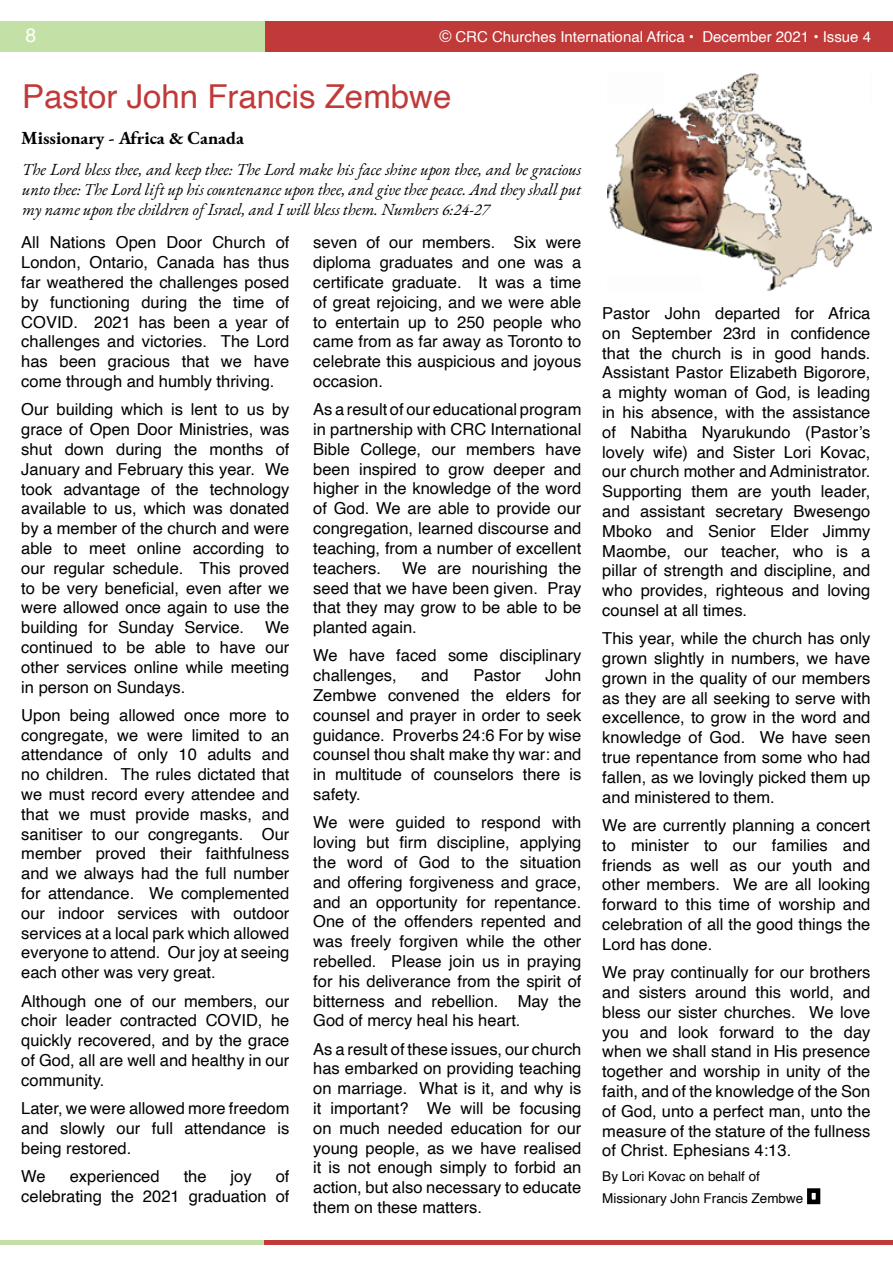
<style>
.page{position:relative;width:893px;height:1263px;background:#fff}
.page>*{position:absolute;margin:0;border:0;box-sizing:border-box;transform-origin:0 0}
.t1{font:33px "Helvetica";color:#c03a39}
.t2{font:19.5px "Helvetica";color:#fff}
.t3{font:18px "EB Garamond";color:#000}
.t4{font:16.5px/19.8px "Helvetica";color:#000;text-align:justify}
.t5{font:italic 16.5px/19.8px "EB Garamond";color:#000;text-align:justify}
.t6{font:15px "Helvetica";color:#fff}
.t7{font:13.5px/21.6px "Helvetica";color:#000}
.s1{font-size:16.5px}
.s2{font-size:18px}
</style>
<div class="page">
<div style="left:265px;top:21px;width:628px;height:30px;background:#c03a39"></div>
<div style="left:0;top:21px;width:265px;height:30px;background:#c3e0a6"></div>
<hr style="left:264px;top:1240px;width:629px;height:4px;background:#c03a39">
<hr style="left:0;top:1240px;width:264px;height:4px;background:#c3e0a6">
<img style="left:607px;top:73px;width:265px;height:217px">
<p class="t2" style="left:25px;top:20px;width:12px">8</p>
<p class="t6" style="left:439px;top:26px;width:433px"><span class="s1">©</span> CRC Churches International Africa • December 2021 • Issue 4</p>
<h1 class="t1" style="left:22px;top:71px;width:431px">Pastor John Francis Zembwe</h1>
<p class="t3" style="left:21px;top:126px;width:224px">Missionary - Africa &amp; Canada</p>
<p class="t5" style="left:22px;top:160px;width:561px">The Lord bless thee, and keep thee: The Lord make his face shine upon thee, and be gracious unto thee: The Lord lift up his countenance upon thee, and give thee peace. And they shall put my name upon the children of Israel, and I will bless them. Numbers 6:24-27</p>
<p class="t4" style="left:21px;top:233px;width:270px">All Nations Open Door Church of London, Ontario, Canada has thus far weathered the challenges posed by functioning during the time of COVID. 2021 has been a year of challenges and victories. The Lord has been gracious that we have come through and humbly thriving.</p>
<p class="t4" style="left:21px;top:400px;width:270px">Our building which is lent to us by grace of Open Door Ministries, was shut down during the months of January and February this year. We took advantage of the technology available to us, which was donated by a member of the church and were able to meet online according to our regular schedule. This proved to be very beneficial, even after we were allowed once again to use the building for Sunday Service.</p>
<p class="t4" style="left:21px;top:618px;width:270px;text-indent:244px">We continued to be able to have our other services online while meeting in person on Sundays.</p>
<p class="t4" style="left:21px;top:706px;width:270px">Upon being allowed once more to congregate, we were limited to an attendance of only 10 adults and no children. The rules dictated that we must record every attendee and that we must provide masks, and sanitiser to our congregants. Our member proved their faithfulness and we always had the full number for attendance. We complemented our indoor services with outdoor services at a local park which allowed everyone to attend. Our joy at seeing each other was very great.</p>
<p class="t4" style="left:21px;top:991px;width:270px">Although one of our members, our choir leader contracted COVID, he quickly recovered, and by the grace of God, all are well and healthy in our community.</p>
<p class="t4" style="left:21px;top:1099px;width:270px">Later, we were allowed more freedom and slowly our full attendance is being restored.</p>
<p class="t4" style="left:21px;top:1167px;width:26px">We</p>
<p class="t4" style="left:70px;top:1167px;width:91px">experienced</p>
<p class="t4" style="left:184px;top:1167px;width:24px">the</p>
<p class="t4" style="left:231px;top:1167px;width:23px">joy</p>
<p class="t4" style="left:21px;top:1167px;width:270px;text-align:right">of<br>celebrating the 2021 graduation of</p>
<p class="t4" style="left:313px;top:233px;width:270px">seven of our members. Six were diploma graduates and one was a certificate graduate. It was a time of great rejoicing, and we were able to entertain up to 250 people who came from as far away as Toronto to celebrate this auspicious and joyous occasion.</p>
<p class="t4" style="left:313px;top:400px;width:270px">As a result of our educational program in partnership with CRC International Bible College, our members have been inspired to grow deeper and higher in the knowledge of the word of God. We are able to provide our congregation, learned discourse and teaching, from a number of excellent teachers.</p>
<p class="t4" style="left:313px;top:558px;width:270px;text-indent:89px">We are nourishing the seed that we have been given. Pray that they may grow to be able to be planted again.</p>
<p class="t4" style="left:313px;top:646px;width:270px">We have faced some disciplinary challenges,</p>
<p class="t4" style="left:313px;top:666px;width:270px;text-indent:232px">John Zembwe convened the elders for counsel and prayer in order to seek guidance. Proverbs 24:6 For by wise counsel thou shalt make thy war: and in multitude of counselors there is safety.</p>
<p class="t4" style="left:313px;top:813px;width:270px">We were guided to respond with loving but firm discipline, applying the word of God to the situation and offering forgiveness and grace, and an opportunity for repentance.<br>One of the offenders repented and was freely forgiven while the other rebelled. Please join us in praying for his deliverance from the spirit of bitterness and rebellion. May the God of mercy heal his heart.</p>
<p class="t4" style="left:313px;top:1039px;width:270px">As a result of these issues, our church has embarked on providing teaching on marriage. What is it, and why is it important? We will be focusing on much needed education for our young people, as we have realised it is not enough simply to forbid an action, but also necessary to educate them on these matters.</p>
<p class="t4" style="left:421px;top:666px;width:29px">and</p>
<p class="t4" style="left:473px;top:666px;width:49px">Pastor</p>
<p class="t4" style="left:602px;top:304px;width:270px">Pastor John departed for Africa on September 23rd in confidence that the church is in good hands.<br>Assistant Pastor Elizabeth Bigorore, a mighty woman of God, is leading in his absence, with the assistance of Nabitha Nyarukundo (Pastor’s lovely wife) and Sister Lori Kovac, our church mother and Administrator.<br>Supporting them are youth leader, and assistant secretary Bwesengo Mboko and Senior Elder Jimmy Maombe, our teacher, who is a pillar of strength and discipline, and who provides, righteous and loving counsel at all times.</p>
<p class="t4" style="left:602px;top:629px;width:270px">This year, while the church has only grown slightly in numbers, we have grown in the quality of our members as they are all seeking to serve with excellence, to grow in the word and knowledge of God. We have seen true repentance from some who had fallen, as we lovingly picked them up and ministered to them.</p>
<p class="t4" style="left:602px;top:816px;width:270px">We are currently planning a concert to minister to our families and friends as well as our youth and other members. We are all looking forward to this time of worship and celebration of all the good things the Lord has done.</p>
<p class="t4" style="left:602px;top:963px;width:270px">We pray continually for our brothers and sisters around this world, and bless our sister churches. We love you and look forward to the day when we shall stand in His presence together and worship in unity of the faith, and of the knowledge of the Son of God, unto a perfect man, unto the measure of the stature of the fullness of Christ. Ephesians 4:13.</p>
<p class="t7" style="left:602px;top:1166px;width:219px">By Lori Kovac on behalf of<br>Missionary John Francis Zembwe <span class="s2">∎</span></p>
</div>
